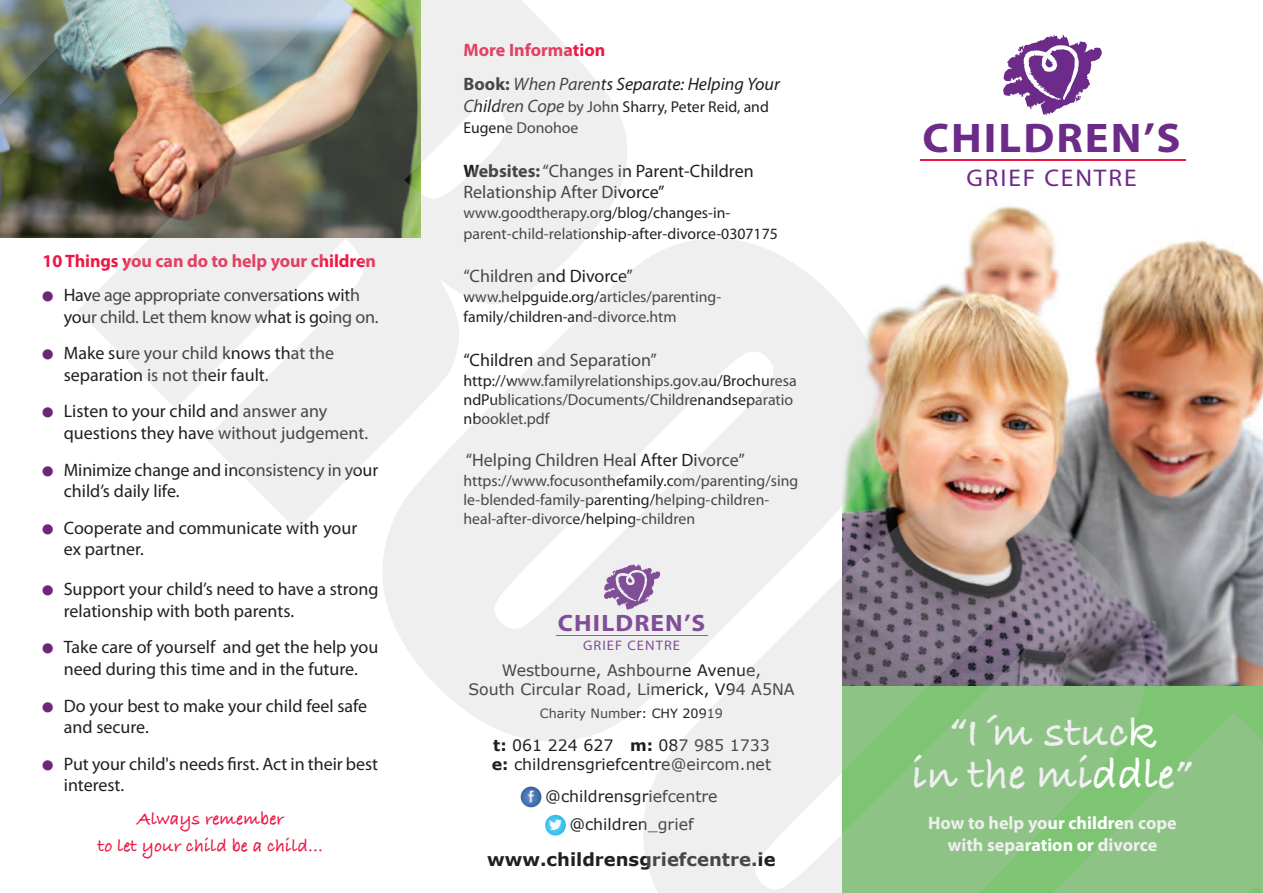
<style>
.page{position:relative;width:1263px;height:893px;background:#fff}
.page>*{position:absolute;margin:0;border:0;box-sizing:border-box;transform-origin:0 0}
.t1{font:45px/42px "Bradley Hand ITCTT Bold";color:#fff;text-align:center}
.t2{font:700 41.55px "Myriad Pro";letter-spacing:.045em;color:#6c2a89;scale:1.07 1}
.t3{font:24.15px "Myriad Pro";letter-spacing:.075em;color:#6c2a89;scale:1.05 1}
.t4{font:700 23.7px "Myriad Pro";letter-spacing:.045em;color:#6c2a89;scale:1.07 1}
.t5{font:18.75px/27px "Bradley Hand ITCTT Bold";color:#ed1845;text-align:center}
.t6{font:18px/21.6px "Myriad Pro";color:#231f20}
.t7{font:italic 18px/34px "Myriad Pro";color:#231f20}
.t8{font:700 18px/21.6px "Myriad Pro";color:#fff;text-align:center}
.t9{font:700 18px "Myriad Pro";letter-spacing:-.005em;color:#ed1845}
.t10{font:700 18px "Verdana";color:#231f20}
.t11{font:15.9px/19px "Myriad Pro";color:#231f20}
.t12{font:15.75px/20.5px "Myriad Pro";color:#231f20}
.t13{font:15.75px/18.9px "Verdana";color:#231f20;text-align:center}
.t14{font:13.8px "Myriad Pro";letter-spacing:.075em;color:#6c2a89;scale:1.05 1}
.t15{font:12.75px "Verdana";color:#231f20}
.s1{color:#6e2778}
.s2{font-weight:700;font-style:normal;color:#ed1845}
.s3{font-weight:700;font-style:normal}
.s4{font-style:italic;font-size:18px}
.s5{font-weight:700}
</style>
<div class="page">
<img style="left:1205px;top:241px;width:58px;height:445px">
<div style="left:842px;top:686px;width:421px;height:207px;background:#7dc573"></div>
<img style="left:0;top:0;width:77px;height:238px">
<img style="left:77px;top:0;width:1128px;height:836px">
<p class="t9" style="left:43px;top:254px;width:335px">10 Things you can do to help your children</p>
<p class="t6" style="left:64px;top:286px;width:316px;text-indent:-21px"><span class="s1">●</span> Have age appropriate conversations with your child. Let them know what is going on.</p>
<p class="t6" style="left:64px;top:344px;width:272px;text-indent:-21px"><span class="s1">●</span> Make sure your child knows that the separation is not their fault.</p>
<p class="t6" style="left:64px;top:402px;width:306px;text-indent:-21px"><span class="s1">●</span> Listen to your child and answer any questions they have without judgement.</p>
<p class="t6" style="left:64px;top:460px;width:316px;text-indent:-21px"><span class="s1">●</span> Minimize change and inconsistency in your child’s daily life.</p>
<p class="t6" style="left:64px;top:518px;width:295px;text-indent:-21px"><span class="s1">●</span> Cooperate and communicate with your ex partner.</p>
<p class="t6" style="left:64px;top:580px;width:316px;text-indent:-21px"><span class="s1">●</span> Support your child’s need to have a strong relationship with both parents.</p>
<p class="t6" style="left:43px;top:638px;width:337px;text-align:center"><span class="s1">●</span> Take care of yourself and get the help you need during this time and in the future.</p>
<p class="t6" style="left:64px;top:696px;width:305px;text-indent:-21px"><span class="s1">●</span> Do your best to make your child feel safe and secure.</p>
<p class="t6" style="left:64px;top:754px;width:316px;text-indent:-21px"><span class="s1">●</span> Put your child's needs first. Act in their best interest.</p>
<p class="t5" style="left:98px;top:806px;width:227px">Always remember<br>to let your child be a child...</p>
<p class="t7" style="left:463px;top:34px;width:318px"><span class="s2">More Information<br></span><span class="s3">Book:</span> When Parents Separate: Helping Your</p>
<p class="t12" style="left:463px;top:97px;width:307px;line-height:21.6px"><span class="s4">Children Cope</span> by John Sharry, Peter Reid, and<br>Eugene Donohoe</p>
<p class="t6" style="left:463px;top:161px;width:292px"><span class="s5">Websites:</span>“Changes in Parent-Children<br>Relationship After Divorce”</p>
<p class="t12" style="left:463px;top:204px;width:316px">www.goodtherapy.org/blog/changes-in&shy;parent-child-relationship-after-divorce-0307175</p>
<p class="t6" style="left:463px;top:266px;width:171px">“Children and Divorce”</p>
<p class="t12" style="left:463px;top:287px;width:259px">www.helpguide.org/articles/parenting&shy;family/children-and-divorce.htm</p>
<p class="t6" style="left:463px;top:350px;width:195px">“Children and Separation”</p>
<p class="t11" style="left:463px;top:372px;width:335px">http://www.familyrelationships.gov.au/Brochuresa ndPublications/Documents/Childrenandseparatio nbooklet.pdf</p>
<p class="t6" style="left:466px;top:451px;width:280px">“Helping Children Heal After Divorce”</p>
<p class="t12" style="left:463px;top:472px;width:336px;line-height:18.9px">https://www.focusonthefamily.com/parenting/sing le-blended-family-parenting/helping-children&shy;heal-after-divorce/helping-children</p>
<h3 class="t4" style="left:558px;top:614px;width:139px">CHILDREN’S</h3>
<p class="t14" style="left:583px;top:640px;width:94px">GRIEF CENTRE</p>
<p class="t13" style="left:468px;top:660px;width:328px">Westbourne, Ashbourne Avenue,<br>South Circular Road, Limerick, V94 A5NA</p>
<p class="t15" style="left:540px;top:705px;width:185px">Charity Number: CHY 20919</p>
<p class="t13" style="left:492px;top:736px;width:281px;text-align:left"><span class="s5">t:</span> 061 224 627 <span class="s5">m:</span> 087 985 1733 <span class="s5">e:</span> childrensgriefcentre@eircom.net</p>
<p class="t13" style="left:545px;top:781px;width:174px;line-height:28.5px">@childrensgriefcentre @children_grief</p>
<p class="t10" style="left:487px;top:848px;width:290px">www.childrensgriefcentre.ie</p>
<h2 class="t2" style="left:922px;top:122px;width:242px">CHILDREN’S</h2>
<h3 class="t3" style="left:966px;top:169px;width:163px">GRIEF CENTRE</h3>
<h1 class="t1" style="left:912px;top:713px;width:282px">“I´m stuck<br>in the middle”</h1>
<p class="t8" style="left:928px;top:814px;width:250px">How to help your children cope with separation or divorce</p>
</div>
